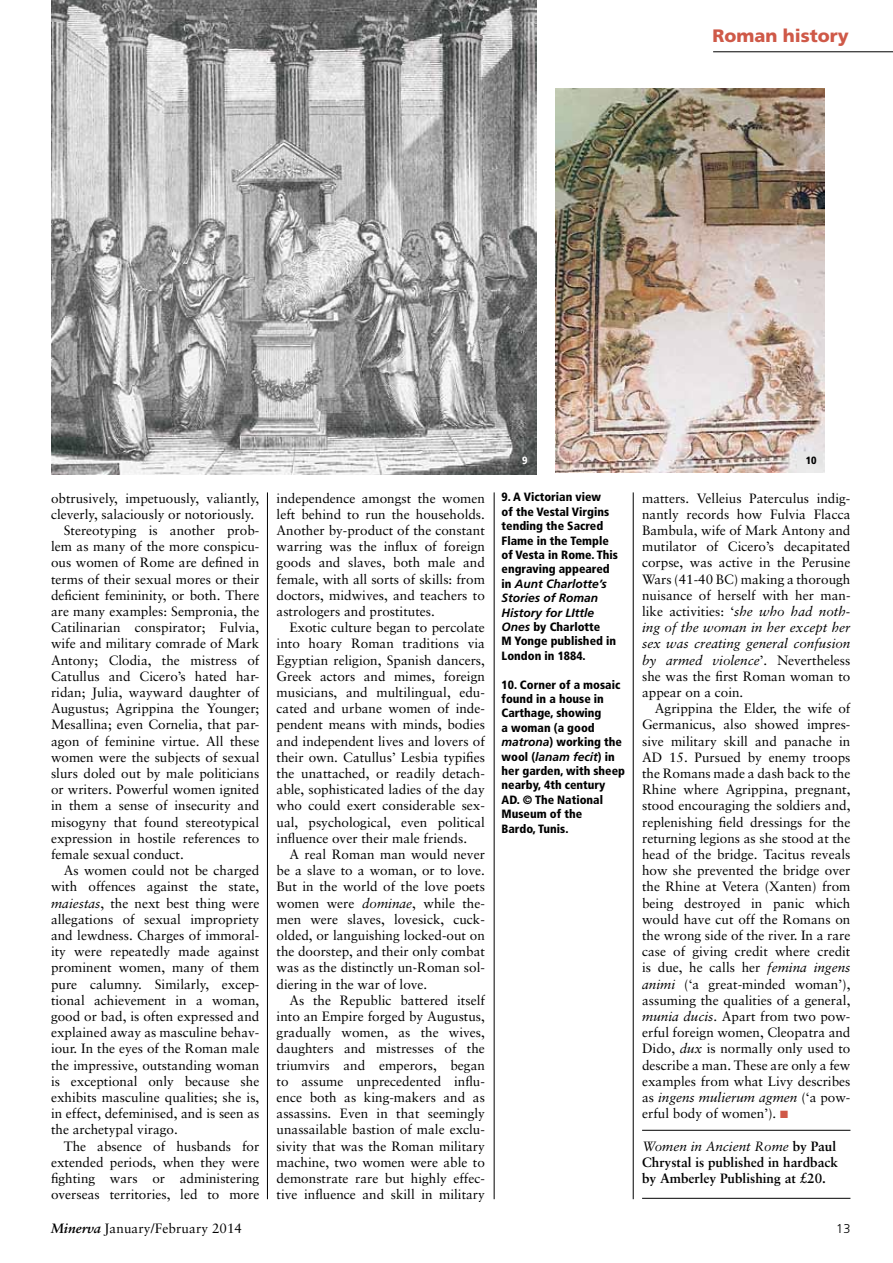
<style>
.page{position:relative;width:893px;height:1263px;background:#fff}
.page>*{position:absolute;margin:0;border:0;box-sizing:border-box;transform-origin:0 0}
.t1{font:900 18px "Frutiger LT Std";color:#cf5948}
.t2{font:13.5px/16.2px "Sabon LT";color:#000;text-align:justify}
.t3{font:700 13.5px/16.2px "Sabon LT";color:#000}
.t4{font:300 12.75px "Frutiger LT Std";color:#000}
.t5{font:900 condensed 12px/14.4px "Frutiger LT Std";color:#000}
.t6{font:900 condensed 10.5px "Frutiger LT Std";color:#000}
.t7{font:900 condensed 10.5px "Frutiger LT Std";color:#fff}
.s1{font-style:italic}
.s2{font-weight:700;font-style:italic;font-stretch:normal}
.s3{color:#cf5948}
.s4{font-weight:400;font-style:italic}
.s5{font-weight:700;font-style:italic}
</style>
<div class="page">
<hr style="left:642px;top:1130px;width:208px;height:1px;background:#000">
<hr style="left:642px;top:1198px;width:208px;height:1px;background:#000">
<hr style="left:267px;top:492px;width:1px;height:707px;background:#000">
<hr style="left:494px;top:492px;width:1px;height:707px;background:#000">
<hr style="left:633px;top:492px;width:1px;height:707px;background:#000">
<hr style="left:713px;top:51px;width:180px;height:1px;background:#000">
<img style="left:51px;top:0;width:485px;height:475px">
<img style="left:556px;top:88px;width:269px;height:384px">
<h1 class="t1" style="left:712px;top:24px;width:138px">Roman history</h1>
<p class="t2" style="left:51px;top:490px;width:210px">obtrusively, impetuously, valiantly,</p>
<p class="t2" style="left:51px;top:506px;width:205px">cleverly, salaciously or notoriously.</p>
<p class="t2" style="left:64px;top:522px;width:197px">Stereotyping is another prob-</p>
<p class="t2" style="left:51px;top:538px;width:210px">lem as many of the more conspicu-</p>
<p class="t2" style="left:51px;top:554px;width:210px">ous women of Rome are defined in</p>
<p class="t2" style="left:51px;top:571px;width:210px">terms of their sexual mores or their</p>
<p class="t2" style="left:51px;top:587px;width:210px">deficient femininity, or both. There</p>
<p class="t2" style="left:51px;top:603px;width:210px">are many examples: Sempronia, the</p>
<p class="t2" style="left:51px;top:619px;width:210px">Catilinarian conspirator; Fulvia,</p>
<p class="t2" style="left:51px;top:635px;width:210px">wife and military comrade of Mark</p>
<p class="t2" style="left:51px;top:652px;width:210px">Antony; Clodia, the mistress of</p>
<p class="t2" style="left:51px;top:668px;width:210px">Catullus and Cicero’s hated har-</p>
<p class="t2" style="left:51px;top:684px;width:210px">ridan; Julia, wayward daughter of</p>
<p class="t2" style="left:51px;top:700px;width:210px">Augustus; Agrippina the Younger;</p>
<p class="t2" style="left:51px;top:716px;width:210px">Mesallina; even Cornelia, that par-</p>
<p class="t2" style="left:51px;top:733px;width:210px">agon of feminine virtue. All these</p>
<p class="t2" style="left:51px;top:749px;width:210px">women were the subjects of sexual</p>
<p class="t2" style="left:51px;top:765px;width:210px">slurs doled out by male politicians</p>
<p class="t2" style="left:51px;top:781px;width:210px">or writers. Powerful women ignited</p>
<p class="t2" style="left:51px;top:797px;width:210px">in them a sense of insecurity and</p>
<p class="t2" style="left:51px;top:814px;width:210px">misogyny that found stereotypical</p>
<p class="t2" style="left:51px;top:830px;width:210px">expression in hostile references to</p>
<p class="t2" style="left:51px;top:846px;width:134px">female sexual conduct.</p>
<p class="t2" style="left:64px;top:862px;width:197px">As women could not be charged</p>
<p class="t2" style="left:51px;top:878px;width:210px">with offences against the state,</p>
<p class="t2" style="left:51px;top:895px;width:210px"><span class="s1">maiestas</span>, the next best thing were</p>
<p class="t2" style="left:51px;top:911px;width:210px">allegations of sexual impropriety</p>
<p class="t2" style="left:51px;top:927px;width:210px">and lewdness. Charges of immoral-</p>
<p class="t2" style="left:51px;top:943px;width:210px">ity were repeatedly made against</p>
<p class="t2" style="left:51px;top:959px;width:210px">prominent women, many of them</p>
<p class="t2" style="left:51px;top:976px;width:210px">pure calumny. Similarly, excep-</p>
<p class="t2" style="left:51px;top:992px;width:210px">tional achievement in a woman,</p>
<p class="t2" style="left:51px;top:1008px;width:210px">good or bad, is often expressed and</p>
<p class="t2" style="left:51px;top:1024px;width:210px">explained away as masculine behav-</p>
<p class="t2" style="left:51px;top:1040px;width:210px">iour. In the eyes of the Roman male</p>
<p class="t2" style="left:51px;top:1057px;width:210px">the impressive, outstanding woman</p>
<p class="t2" style="left:51px;top:1073px;width:210px">is exceptional only because she</p>
<p class="t2" style="left:51px;top:1089px;width:210px">exhibits masculine qualities; she is,</p>
<p class="t2" style="left:51px;top:1105px;width:210px">in effect, defeminised, and is seen as</p>
<p class="t2" style="left:51px;top:1121px;width:128px">the archetypal virago.</p>
<p class="t2" style="left:64px;top:1138px;width:197px">The absence of husbands for</p>
<p class="t2" style="left:51px;top:1154px;width:210px">extended periods, when they were</p>
<p class="t2" style="left:51px;top:1170px;width:210px">fighting wars or administering</p>
<p class="t2" style="left:51px;top:1186px;width:210px">overseas territories, led to more</p>
<p class="t2" style="left:277px;top:490px;width:210px">independence amongst the women left behind to run the households.<br>Another by-product of the constant warring was the influx of foreign goods and slaves, both male and female, with all sorts of skills: from doctors, midwives, and teachers to astrologers and prostitutes.</p>
<p class="t2" style="left:277px;top:619px;width:210px;text-indent:13px">Exotic culture began to percolate into hoary Roman traditions via Egyptian religion, Spanish dancers, Greek actors and mimes, foreign musicians, and multilingual, edu&shy;cated and urbane women of inde&shy;pendent means with minds, bodies and independent lives and lovers of their own. Catullus’ Lesbia typifies the unattached, or readily detach&shy;able, sophisticated ladies of the day who could exert considerable sex&shy;ual, psychological, even political influence over their male friends.</p>
<p class="t2" style="left:277px;top:846px;width:210px;text-indent:13px">A real Roman man would never be a slave to a woman, or to love.<br>But in the world of the love poets women were <span class="s1">dominae</span>, while the&shy;men were slaves, lovesick, cuck&shy;olded, or languishing locked-out on the doorstep, and their only combat was as the distinctly un-Roman sol&shy;diering in the war of love.</p>
<p class="t2" style="left:277px;top:992px;width:210px;text-indent:13px">As the Republic battered itself into an Empire forged by Augustus, gradually women, as the wives, daughters and mistresses of the triumvirs and emperors, began to assume unprecedented influ&shy;ence both as king-makers and as assassins. Even in that seemingly unassailable bastion of male exclu&shy;sivity that was the Roman military machine, two women were able to demonstrate rare but highly effec&shy;tive influence and skill in military</p>
<p class="t7" style="left:522px;top:454px;width:7px">9</p>
<p class="t6" style="left:806px;top:454px;width:12px">10</p>
<p class="t5" style="left:502px;top:490px;width:118px">9. A Victorian view<br>of the Vestal Virgins tending the Sacred<br>Flame in the Temple of Vesta in Rome. This engraving appeared in <span class="s2">Aunt Charlotte’s<br>Stories of Roman<br>History for LIttle<br>Ones</span> by Charlotte<br>M Yonge published in<br>London in 1884.</p>
<p class="t5" style="left:502px;top:677px;width:125px">10. Corner of a mosaic found in a house in<br>Carthage, showing<br>a woman (a good <span class="s2">matrona</span>) working the wool (<span class="s2">lanam fecit</span>) in her garden, with sheep nearby, 4th century<br>AD. © The National<br>Museum of the<br>Bardo, Tunis.</p>
<p class="t2" style="left:642px;top:490px;width:210px">matters. Velleius Paterculus indig&shy;nantly records how Fulvia Flacca Bambula, wife of Mark Antony and mutilator of Cicero’s decapitated corpse, was active in the Perusine Wars (41-40 BC) making a thorough nuisance of herself with her man&shy;like activities: ‘<span class="s1">she who had noth&shy;ing of the woman in her except her sex was creating general confusion by armed violence</span>’. Nevertheless she was the first Roman woman to appear on a coin.</p>
<p class="t2" style="left:642px;top:700px;width:210px;text-indent:13px">Agrippina the Elder, the wife of Germanicus, also showed impres&shy;sive military skill and panache in AD 15. Pursued by enemy troops the Romans made a dash back to the Rhine where Agrippina, pregnant, stood encouraging the soldiers and, replenishing field dressings for the returning legions as she stood at the head of the bridge. Tacitus reveals how she prevented the bridge over the Rhine at Vetera (Xanten) from being destroyed in panic which would have cut off the Romans on the wrong side of the river. In a rare case of giving credit where credit is due, he calls her <span class="s1">femina ingens animi</span> (‘a great-minded woman’), assuming the qualities of a general, <span class="s1">munia ducis</span>. Apart from two pow&shy;erful foreign women, Cleopatra and Dido, <span class="s1">dux</span> is normally only used to describe a man. These are only a few examples from what Livy describes as <span class="s1">ingens mulierum agmen</span> (‘a pow&shy;erful body of women’). <span class="s3">■</span></p>
<p class="t3" style="left:642px;top:1137px;width:197px"><span class="s4">Women in Ancient Rome</span> by Paul<br>Chrystal is published in hardback by Amberley Publishing at £20.</p>
<p class="t2" style="left:51px;top:1220px;width:193px"><span class="s5">Minerva</span> January/February 2014</p>
<p class="t4" style="left:836px;top:1221px;width:16px">13</p>
</div>
